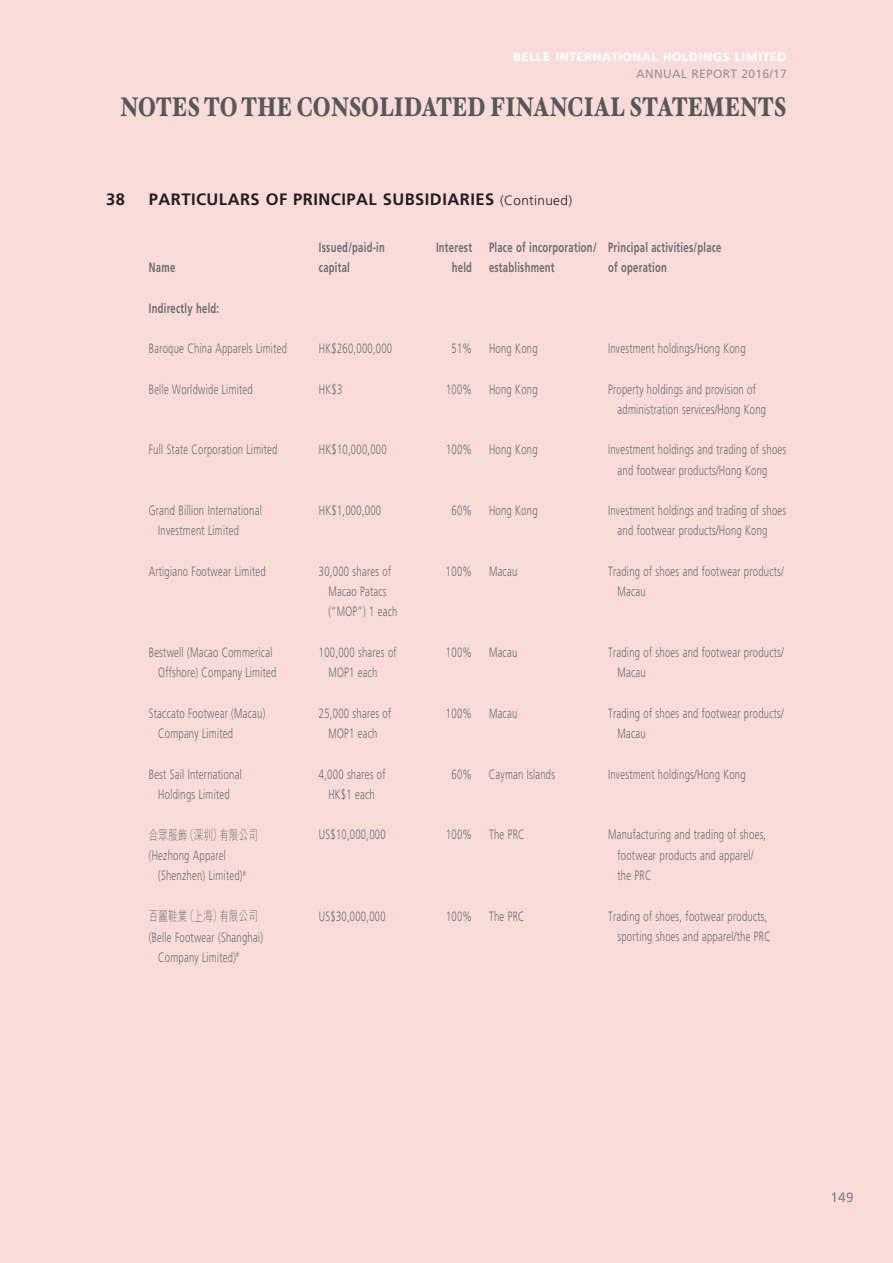
<style>
.page{position:relative;width:893px;height:1263px;background:#f9dbd9}
.page>*{position:absolute;margin:0;border:0;box-sizing:border-box;transform-origin:0 0}
.t1{font:27px "Hoefler Text Black Small Caps";letter-spacing:-.005em;color:#57585a;scale:.76 1}
.t2{font:700 16.5px "Frutiger LT Std";letter-spacing:.03em;color:#231f20}
.t3{font:300 13.5px/20.2px "Frutiger LT Std";letter-spacing:.03em;color:#6c6d70;scale:.7 1}
.t4{font:700 13.5px/20.2px "Frutiger LT Std";letter-spacing:.03em;color:#6c6d70;scale:.7 1}
.t5{font:300 13.5px "M Hei HK";letter-spacing:.03em;color:#6c6d70;scale:.7 1}
.t6{font:13.5px "Frutiger LT Std";color:#808285}
.t7{font:900 12px "Frutiger LT Std";letter-spacing:.03em;color:#fff}
.t8{font:12px "Frutiger LT Std";letter-spacing:.03em;color:#939598}
.s1{font-weight:300;font-size:13.5px}
</style>
<div class="page">
<p class="t7" style="left:513px;top:50px;width:275px">BELLE INTERNATIONAL HOLDINGS LIMITED</p>
<h1 class="t1" style="left:120px;top:90px;width:878px">NOTES TO THE CONSOLIDATED FINANCIAL STATEMENTS</h1>
<p class="t8" style="left:636px;top:67px;width:152px">ANNUAL REPORT 2016/17</p>
<p class="t2" style="left:106px;top:190px;width:20px">38</p>
<p class="t2" style="left:149px;top:190px;width:425px">PARTICULARS OF PRINCIPAL SUBSIDIARIES <span class="s1">(Continued)</span></p>
<p class="t4" style="left:149px;top:257px;width:39px">Name</p>
<p class="t4" style="left:319px;top:237px;width:96px">Issued/paid-in capital</p>
<p class="t4" style="left:436px;top:237px;width:53px;text-align:right">Interest held</p>
<p class="t4" style="left:489px;top:237px;width:155px">Place of incorporation/ establishment</p>
<p class="t4" style="left:608px;top:237px;width:164px">Principal activities/place of operation</p>
<p class="t4" style="left:149px;top:298px;width:102px">Indirectly held:</p>
<p class="t3" style="left:149px;top:339px;width:199px">Baroque China Apparels Limited</p>
<p class="t3" style="left:319px;top:339px;width:106px">HK$260,000,000</p>
<p class="t3" style="left:451px;top:339px;width:31px">51%</p>
<p class="t3" style="left:489px;top:339px;width:71px">Hong Kong</p>
<p class="t3" style="left:608px;top:339px;width:198px">Investment holdings/Hong Kong</p>
<p class="t3" style="left:149px;top:379px;width:150px">Belle Worldwide Limited</p>
<p class="t3" style="left:319px;top:379px;width:35px">HK$3</p>
<p class="t3" style="left:446px;top:379px;width:39px">100%</p>
<p class="t3" style="left:489px;top:379px;width:71px">Hong Kong</p>
<p class="t3" style="left:617px;top:379px;width:214px;text-indent:-9px">Property holdings and provision of administration services/Hong Kong</p>
<p class="t3" style="left:149px;top:440px;width:185px">Full State Corporation Limited</p>
<p class="t3" style="left:319px;top:440px;width:98px">HK$10,000,000</p>
<p class="t3" style="left:446px;top:440px;width:39px">100%</p>
<p class="t3" style="left:489px;top:440px;width:71px">Hong Kong</p>
<p class="t3" style="left:617px;top:440px;width:242px;text-indent:-9px">Investment holdings and trading of shoes and footwear products/Hong Kong</p>
<p class="t3" style="left:158px;top:501px;width:149px;text-indent:-9px">Grand Billion International<br>Investment Limited</p>
<p class="t3" style="left:319px;top:501px;width:90px">HK$1,000,000</p>
<p class="t3" style="left:451px;top:501px;width:31px">60%</p>
<p class="t3" style="left:489px;top:501px;width:71px">Hong Kong</p>
<p class="t3" style="left:617px;top:501px;width:242px;text-indent:-9px">Investment holdings and trading of shoes and footwear products/Hong Kong</p>
<p class="t3" style="left:149px;top:561px;width:168px">Artigiano Footwear Limited</p>
<p class="t3" style="left:328px;top:561px;width:100px;text-indent:-9px">30,000 shares of<br>Macao Patacs (“MOP”) 1 each</p>
<p class="t3" style="left:446px;top:561px;width:39px">100%</p>
<p class="t3" style="left:489px;top:561px;width:42px">Macau</p>
<p class="t3" style="left:617px;top:561px;width:239px;text-indent:-9px">Trading of shoes and footwear products/<br>Macau</p>
<p class="t3" style="left:149px;top:642px;width:184px;text-align:right">Bestwell (Macao Commerical<br>Offshore) Company Limited</p>
<p class="t3" style="left:328px;top:642px;width:99px;text-indent:-9px">100,000 shares of<br>MOP1 each</p>
<p class="t3" style="left:446px;top:642px;width:39px">100%</p>
<p class="t3" style="left:489px;top:642px;width:42px">Macau</p>
<p class="t3" style="left:617px;top:642px;width:239px;text-indent:-9px">Trading of shoes and footwear products/<br>Macau</p>
<p class="t3" style="left:158px;top:703px;width:155px;text-indent:-9px">Staccato Footwear (Macau)<br>Company Limited</p>
<p class="t3" style="left:319px;top:703px;width:105px;text-align:center">25,000 shares of<br>MOP1 each</p>
<p class="t3" style="left:446px;top:703px;width:39px">100%</p>
<p class="t3" style="left:489px;top:703px;width:42px">Macau</p>
<p class="t3" style="left:617px;top:703px;width:239px;text-indent:-9px">Trading of shoes and footwear products/<br>Macau</p>
<p class="t3" style="left:149px;top:764px;width:134px;text-align:center">Best Sail International<br>Holdings Limited</p>
<p class="t3" style="left:319px;top:764px;width:97px;text-align:center">4,000 shares of<br>HK$1 each</p>
<p class="t3" style="left:451px;top:764px;width:31px">60%</p>
<p class="t3" style="left:489px;top:764px;width:96px">Cayman Islands</p>
<p class="t3" style="left:608px;top:764px;width:198px">Investment holdings/Hong Kong</p>
<p class="t5" style="left:149px;top:825px;width:157px">合眾服飾（深圳）有限公司</p>
<p class="t3" style="left:158px;top:845px;width:127px;text-indent:-9px">(Hezhong Apparel (Shenzhen) Limited)<sup>#</sup></p>
<p class="t3" style="left:319px;top:825px;width:97px">US$10,000,000</p>
<p class="t3" style="left:446px;top:825px;width:39px">100%</p>
<p class="t3" style="left:489px;top:825px;width:52px">The PRC</p>
<p class="t3" style="left:617px;top:825px;width:214px;text-indent:-9px">Manufacturing and trading of shoes, footwear products and apparel/ the PRC</p>
<p class="t5" style="left:149px;top:907px;width:157px">百麗鞋業（上海）有限公司</p>
<p class="t3" style="left:158px;top:927px;width:151px;text-indent:-9px">(Belle Footwear (Shanghai)<br>Company Limited)<sup>#</sup></p>
<p class="t3" style="left:319px;top:906px;width:97px">US$30,000,000</p>
<p class="t3" style="left:446px;top:906px;width:39px">100%</p>
<p class="t3" style="left:489px;top:906px;width:52px">The PRC</p>
<p class="t3" style="left:608px;top:906px;width:234px;text-align:right">Trading of shoes, footwear products, sporting shoes and apparel/the PRC</p>
<p class="t6" style="left:830px;top:1189px;width:25px">149</p>
</div>
